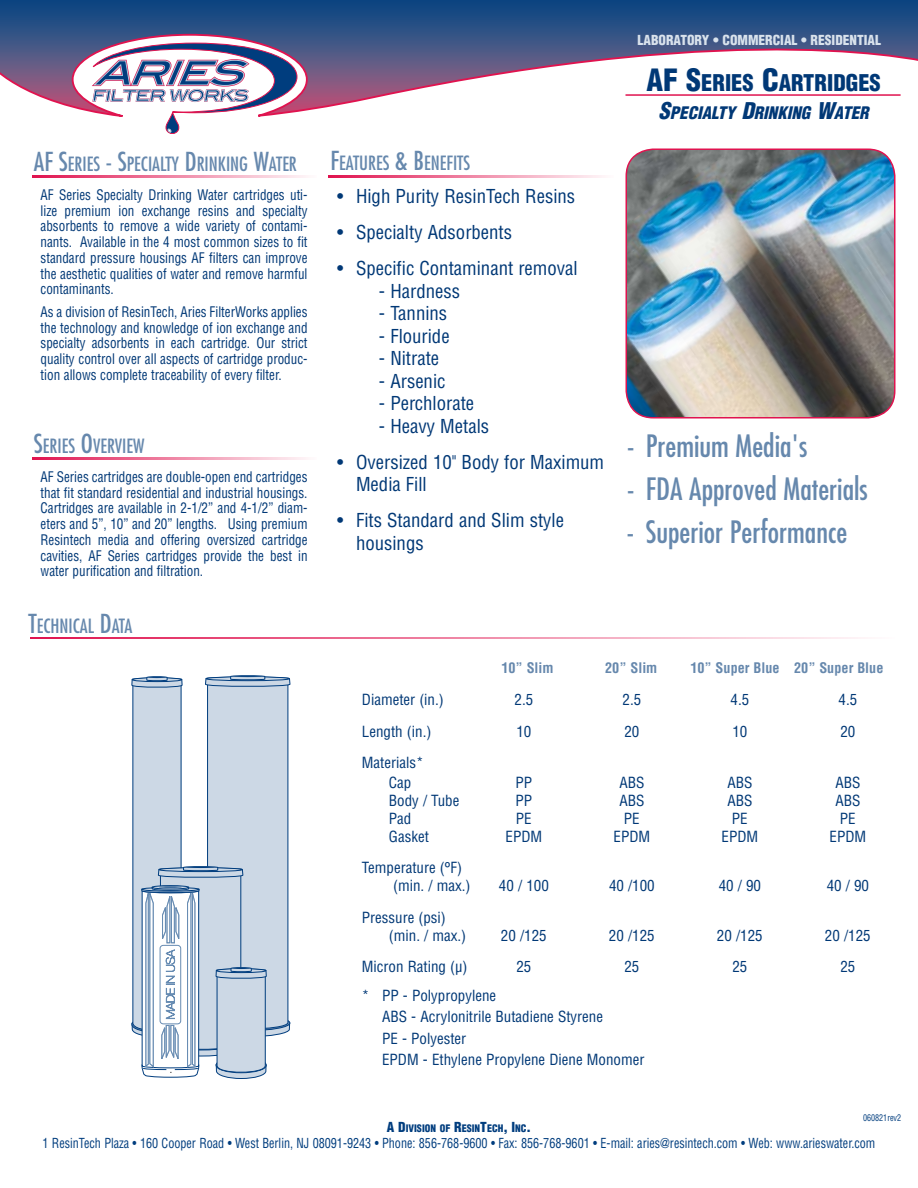
<style>
.page{position:relative;width:918px;height:1188px;background:#fff}
.page>*{position:absolute;margin:0;border:0;box-sizing:border-box;transform-origin:0 0}
.t1{font:condensed 30px "Futura";color:#6688ad}
.t2{font:900 condensed 22.5px "Helvetica";color:#003876}
.t3{font:condensed 19.2px "Futura";color:#6688ad}
.t4{font:condensed 18.75px/22.5px "Helvetica";color:#003876}
.t5{font:italic 900 condensed 16.8px "Helvetica";color:#003876}
.t6{font:condensed 15px/21.3px "Helvetica";color:#003876}
.t7{font:condensed 14.25px/15.8px "Helvetica";color:#003876;text-align:justify;scale:.92 1}
.t8{font:700 condensed 14.25px "Helvetica";color:#6688ad}
.t9{font:condensed 13.5px "Helvetica";color:#003d7e;scale:.9 1}
.t10{font:900 condensed 13.5px "Helvetica";color:#d9e2ec}
.t11{font:900 condensed 10.2px "Helvetica";color:#003d7e}
.t12{font:condensed 9px "Helvetica";color:#003d7e;scale:.9 1}
.s1{font-size:30px}
.s2{font-size:25.5px}
.s3{font-size:22.5px}
.s4{font-family:"Arial";font-stretch:normal}
.s5{font-size:13.5px}
</style>
<div class="page">
<svg style="left:0;top:0;width:918px;height:112px"></svg>
<svg style="left:89px;top:42px;width:209px;height:92px"></svg>
<svg style="left:329px;top:176px;width:275px;height:1px"></svg>
<svg style="left:32px;top:176px;width:275px;height:1px"></svg>
<img style="left:626px;top:150px;width:269px;height:268px">
<div style="left:626px;top:148px;width:270px;height:270px;border:2px solid #e0134f;border-radius:27px"></div>
<svg style="left:30px;top:637px;width:831px;height:2px;background:#ee83a2"></svg>
<hr style="left:626px;top:94px;width:275px;height:2px;background:#e0134f">
<svg style="left:32px;top:458px;width:275px;height:1px"></svg>
<svg style="left:132px;top:675px;width:158px;height:404px"></svg>
<p class="t10" style="left:638px;top:32px;width:244px">LABORATORY • COMMERCIAL • RESIDENTIAL</p>
<h2 class="t2" style="left:646px;top:69px;width:235px"><span class="s1">AF S</span>ERIES <span class="s1">C</span>ARTRIDGES</h2>
<h3 class="t3" style="left:34px;top:152px;width:265px"><span class="s2">AF S</span>ERIES <span class="s2">- S</span>PECIALTY <span class="s2">D</span>RINKING <span class="s2">W</span>ATER</h3>
<h3 class="t3" style="left:330px;top:151px;width:141px"><span class="s2">F</span>EATURES <span class="s2">&amp; B</span>ENEFITS</h3>
<h3 class="t4" style="left:337px;top:185px;width:240px">• High Purity ResinTech Resins</h3>
<h3 class="t4" style="left:337px;top:221px;width:177px">• Specialty Adsorbents</h3>
<h3 class="t4" style="left:337px;top:257px;width:242px">• Specific Contaminant removal</h3>
<h3 class="t4" style="left:379px;top:280px;width:83px">- Hardness</h3>
<h3 class="t4" style="left:379px;top:302px;width:70px">- Tannins</h3>
<h3 class="t4" style="left:379px;top:325px;width:72px">- Flouride</h3>
<h3 class="t4" style="left:379px;top:347px;width:62px">- Nitrate</h3>
<h3 class="t4" style="left:379px;top:370px;width:68px">- Arsenic</h3>
<h3 class="t4" style="left:379px;top:392px;width:97px">- Perchlorate</h3>
<h3 class="t4" style="left:379px;top:415px;width:112px">- Heavy Metals</h3>
<h3 class="t4" style="left:356px;top:451px;width:250px;text-indent:-19px">• Oversized 10" Body for Maximum<br>Media Fill</h3>
<h3 class="t4" style="left:356px;top:509px;width:210px;text-indent:-19px">• Fits Standard and Slim style housings</h3>
<p class="t7" style="left:41px;top:186px;width:292px">AF Series Specialty Drinking Water cartridges uti&shy;lize premium ion exchange resins and specialty absorbents to remove a wide variety of contami&shy;nants. Available in the 4 most common sizes to fit standard pressure housings AF filters can improve the aesthetic qualities of water and remove harmful contaminants.</p>
<p class="t7" style="left:41px;top:303px;width:292px">As a division of ResinTech, Aries FilterWorks applies the technology and knowledge of ion exchange and specialty adsorbents in each cartridge. Our strict quality control over all aspects of cartridge produc&shy;tion allows complete traceability of every filter.</p>
<h3 class="t3" style="left:34px;top:434px;width:112px"><span class="s2">S</span>ERIES <span class="s2">O</span>VERVIEW</h3>
<p class="t7" style="left:41px;top:468px;width:292px">AF Series cartridges are double-open end cartridges that fit standard residential and industrial housings.<br>Cartridges are available in 2-1/2” and 4-1/2” diam&shy;eters and 5”, 10” and 20” lengths. Using premium Resintech media and offering oversized cartridge cavities, AF Series cartridges provide the best in water purification and filtration.</p>
<h3 class="t3" style="left:28px;top:614px;width:105px"><span class="s2">T</span>ECHNICAL <span class="s2">D</span>ATA</h3>
<p class="t5" style="left:659px;top:103px;width:211px"><span class="s3">S</span>PECIALTY <span class="s3">D</span>RINKING <span class="s3">W</span>ATER</p>
<h1 class="t1" style="left:627px;top:428px;width:182px">- PREMIUM MEDIA'S</h1>
<h1 class="t1" style="left:627px;top:471px;width:242px">- FDA APPROVED MATERIALS</h1>
<h1 class="t1" style="left:627px;top:513px;width:222px">- SUPERIOR PERFORMANCE</h1>
<p class="t8" style="left:501px;top:659px;width:54px">10” Slim</p>
<p class="t8" style="left:605px;top:659px;width:54px">20” Slim</p>
<p class="t8" style="left:690px;top:659px;width:195px">10” Super Blue 20” Super Blue</p>
<p class="t6" style="left:362px;top:689px;width:84px">Diameter (in.)</p>
<p class="t6" style="left:515px;top:689px;width:20px">2.5</p>
<p class="t6" style="left:623px;top:689px;width:20px">2.5</p>
<p class="t6" style="left:731px;top:689px;width:20px">4.5</p>
<p class="t6" style="left:839px;top:689px;width:20px">4.5</p>
<p class="t6" style="left:362px;top:720px;width:71px">Length (in.)</p>
<p class="t6" style="left:516px;top:720px;width:16px">10</p>
<p class="t6" style="left:624px;top:720px;width:16px">20</p>
<p class="t6" style="left:732px;top:720px;width:16px">10</p>
<p class="t6" style="left:840px;top:720px;width:16px">20</p>
<p class="t6" style="left:389px;top:753px;width:36px;line-height:19.6px;text-indent:-27px">Materials*<br>Cap</p>
<p class="t6" style="left:516px;top:771px;width:18px">PP</p>
<p class="t6" style="left:619px;top:771px;width:27px">ABS</p>
<p class="t6" style="left:727px;top:771px;width:27px">ABS</p>
<p class="t6" style="left:835px;top:771px;width:27px">ABS</p>
<p class="t6" style="left:389px;top:789px;width:72px">Body / Tube</p>
<p class="t6" style="left:516px;top:789px;width:18px">PP</p>
<p class="t6" style="left:619px;top:789px;width:27px">ABS</p>
<p class="t6" style="left:727px;top:789px;width:27px">ABS</p>
<p class="t6" style="left:835px;top:789px;width:27px">ABS</p>
<p class="t6" style="left:389px;top:807px;width:24px">Pad</p>
<p class="t6" style="left:516px;top:807px;width:17px">PE</p>
<p class="t6" style="left:624px;top:807px;width:17px">PE</p>
<p class="t6" style="left:732px;top:807px;width:17px">PE</p>
<p class="t6" style="left:840px;top:807px;width:17px">PE</p>
<p class="t6" style="left:389px;top:825px;width:41px">Gasket</p>
<p class="t6" style="left:506px;top:825px;width:38px">EPDM</p>
<p class="t6" style="left:614px;top:825px;width:38px">EPDM</p>
<p class="t6" style="left:722px;top:825px;width:38px">EPDM</p>
<p class="t6" style="left:830px;top:825px;width:38px">EPDM</p>
<p class="t6" style="left:393px;top:859px;width:79px;line-height:18px;text-indent:-31px">Temperature (<span class="s4">º</span>F) (min. / max.)</p>
<p class="t6" style="left:499px;top:875px;width:51px">40 / 100</p>
<p class="t6" style="left:609px;top:875px;width:47px">40 /100</p>
<p class="t6" style="left:719px;top:875px;width:44px">40 / 90</p>
<p class="t6" style="left:827px;top:875px;width:44px">40 / 90</p>
<p class="t6" style="left:389px;top:908px;width:79px;line-height:18px;text-indent:-27px">Pressure (psi) (min. / max.)</p>
<p class="t6" style="left:501px;top:924px;width:47px">20 /125</p>
<p class="t6" style="left:609px;top:924px;width:47px">20 /125</p>
<p class="t6" style="left:717px;top:924px;width:47px">20 /125</p>
<p class="t6" style="left:825px;top:924px;width:47px">20 /125</p>
<p class="t6" style="left:362px;top:956px;width:107px">Micron Rating (µ)</p>
<p class="t6" style="left:516px;top:956px;width:16px">25</p>
<p class="t6" style="left:624px;top:956px;width:16px">25</p>
<p class="t6" style="left:732px;top:956px;width:16px">25</p>
<p class="t6" style="left:840px;top:956px;width:16px">25</p>
<p class="t6" style="left:382px;top:985px;width:264px;text-indent:-20px">* PP - Polypropylene<br>ABS - Acrylonitrile Butadiene Styrene<br>PE - Polyester<br>EPDM - Ethylene Propylene Diene Monomer</p>
<p class="t11" style="left:387px;top:1122px;width:146px"><span class="s5">A D</span>IVISION OF <span class="s5">R</span>ESIN<span class="s5">T</span>ECH<span class="s5">, I</span>NC<span class="s5">.</span></p>
<p class="t12" style="left:863px;top:1112px;width:44px">060821rev2</p>
<p class="t9" style="left:43px;top:1135px;width:927px">1 ResinTech Plaza • 160 Cooper Road • West Berlin, NJ 08091-9243 • Phone: 856-768-9600 • Fax: 856-768-9601 • E-mail: aries@resintech.com • Web: www.arieswater.com</p>
</div>
